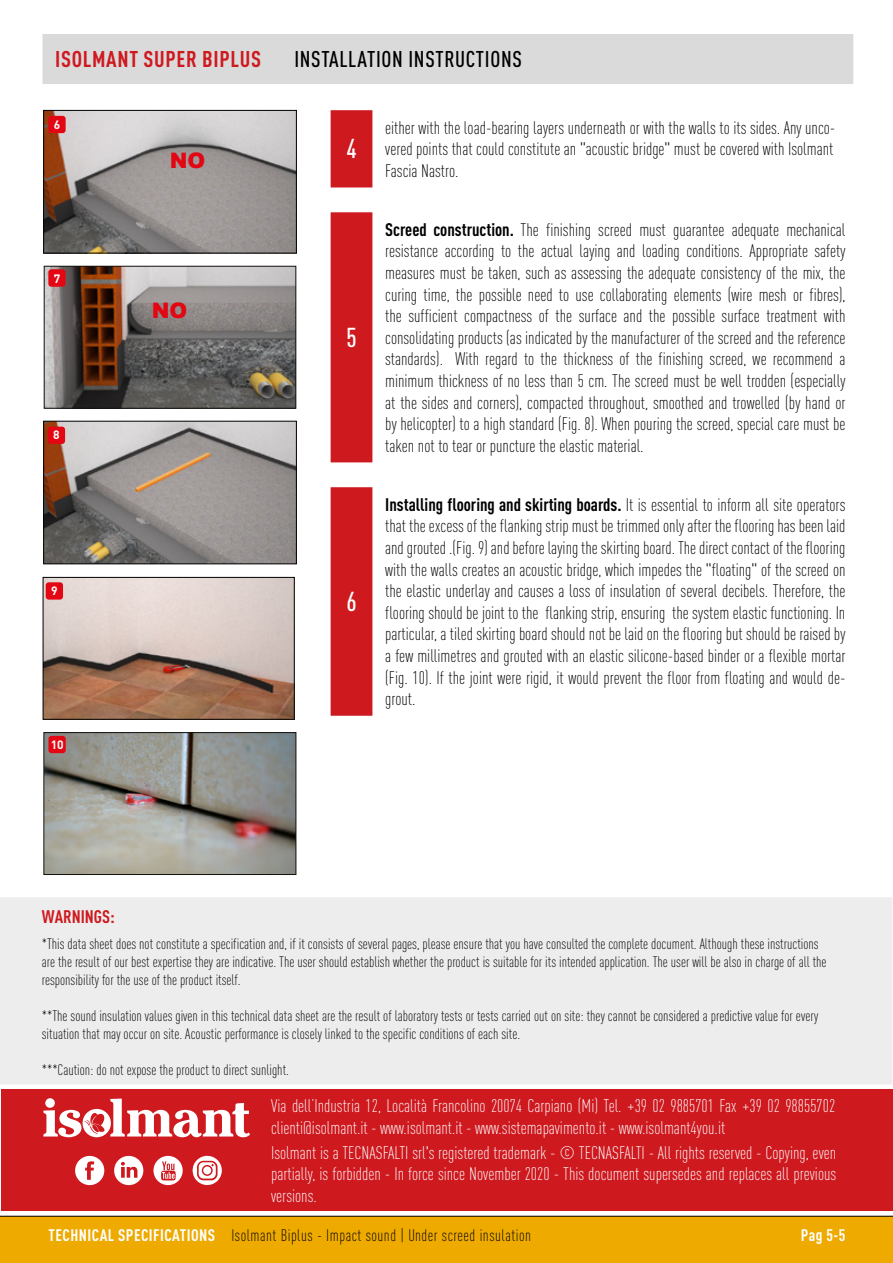
<style>
.page{position:relative;width:893px;height:1263px;background:#fff}
.page>*{position:absolute;margin:0;border:0;box-sizing:border-box;transform-origin:0 0}
.t1{font:500 27px "DIN Cond";color:#fff}
.t2{font:500 22.5px "DIN Cond";letter-spacing:.03em;color:#000}
.t3{font:700 22.5px "DIN Cond";letter-spacing:.03em;color:#ce191f}
.t4{font:900 21.3px "Arial";color:#e30613}
.t5{font:300 18px/21.6px "DIN Cond";color:#000;text-align:justify}
.t6{font:300 18px/21.6px "DIN Cond";color:#fff}
.t7{font:700 18px "DIN Cond";color:#ce191f}
.t8{font:300 16.5px "DIN Cond";letter-spacing:.03em;color:#000}
.t9{font:700 16.5px "DIN Cond";color:#fff}
.t10{font:300 15px/18px "DIN Cond";color:#000}
.t11{font:700 12px "DIN";color:#fff}
.s1{font-weight:700}
.s2{font-weight:700;color:#fff}
</style>
<div class="page">
<div style="left:0;top:1216px;width:893px;height:47px;background:#efaa00"></div>
<hr style="left:0;top:1216px;width:893px;height:1px;background:#000">
<div style="left:1px;top:1089px;width:892px;height:122px;background:#ce191f"></div>
<svg style="left:44px;top:1098px;width:205px;height:39px"></svg>
<div style="left:43px;top:34px;width:810px;height:50px;background:#dadada"></div>
<svg style="left:331px;top:110px;width:41px;height:606px;background:#d22b31"></svg>
<svg style="left:44px;top:266px;width:252px;height:143px;background:#756b65"></svg>
<div style="left:48px;top:269px;width:18px;height:18px;background:#e30613;border-radius:3px"></div>
<img style="left:45px;top:112px;width:250px;height:139px">
<div style="left:43px;top:110px;width:254px;height:143px;border:1px solid #000"></div>
<div style="left:48px;top:116px;width:18px;height:17px;background:#e30613;border-radius:3px"></div>
<img style="left:45px;top:423px;width:250px;height:139px">
<div style="left:43px;top:421px;width:254px;height:143px;border:1px solid #000"></div>
<div style="left:48px;top:427px;width:17px;height:17px;background:#e30613;border-radius:3px"></div>
<svg style="left:43px;top:577px;width:252px;height:143px;background:#bca295"></svg>
<div style="left:46px;top:582px;width:17px;height:18px;background:#e30613;border-radius:3px"></div>
<svg style="left:43px;top:732px;width:253px;height:143px;background:#94938c"></svg>
<div style="left:48px;top:736px;width:18px;height:17px;background:#e30613;border-radius:3px"></div>
<svg style="left:75px;top:1156px;width:29px;height:29px"></svg>
<svg style="left:114px;top:1156px;width:29px;height:29px"></svg>
<svg style="left:153px;top:1156px;width:30px;height:29px"></svg>
<svg style="left:193px;top:1156px;width:29px;height:29px"></svg>
<div style="left:203px;top:1166px;width:8px;height:8px;background:#fff;border-radius:50%"></div>
<div style="left:0;top:897px;width:892px;height:187px;background:#ededed"></div>
<p class="t3" style="left:55px;top:45px;width:207px">ISOLMANT SUPER BIPLUS</p>
<p class="t2" style="left:294px;top:46px;width:229px">INSTALLATION INSTRUCTIONS</p>
<p class="t11" style="left:54px;top:117px;width:8px">6</p>
<p class="t11" style="left:54px;top:271px;width:8px">7</p>
<p class="t11" style="left:53px;top:426px;width:8px">8</p>
<p class="t11" style="left:51px;top:583px;width:8px">9</p>
<p class="t11" style="left:51px;top:737px;width:15px">10</p>
<p class="t4" style="left:170px;top:149px;width:37px">NO</p>
<p class="t4" style="left:152px;top:299px;width:37px">NO</p>
<h1 class="t1" style="left:346px;top:133px;width:12px">4</h1>
<h1 class="t1" style="left:346px;top:321px;width:12px">5</h1>
<h1 class="t1" style="left:346px;top:585px;width:12px">6</h1>
<p class="t5" style="left:385px;top:116px;width:452px">either with the load-bearing layers underneath or with the walls to its sides. Any unco&shy;vered points that could constitute an "acoustic bridge" must be covered with Isolmant Fascia Nastro.</p>
<p class="t5" style="left:385px;top:219px;width:462px"><span class="s1">Screed construction.</span> The finishing screed must guarantee adequate mechanical resistance according to the actual laying and loading conditions. Appropriate safety measures must be taken, such as assessing the adequate consistency of the mix, the curing time, the possible need to use collaborating elements (wire mesh or fibres), the sufficient compactness of the surface and the possible surface treatment with consolidating products (as indicated by the manufacturer of the screed and the reference standards). With regard to the thickness of the finishing screed, we recommend a minimum thickness of no less than 5 cm. The screed must be well trodden (especially at the sides and corners), compacted throughout, smoothed and trowelled (by hand or by helicopter) to a high standard (Fig. 8). When pouring the screed, special care must be taken not to tear or puncture the elastic material.</p>
<p class="t5" style="left:385px;top:493px;width:462px"><span class="s1">Installing flooring and skirting boards.</span> It is essential to inform all site operators that the excess of the flanking strip must be trimmed only after the flooring has been laid and grouted .(Fig. 9) and before laying the skirting board. The direct contact of the flooring with the walls creates an acoustic bridge, which impedes the "floating" of the screed on the elastic underlay and causes a loss of insulation of several decibels. Therefore, the flooring should be joint to the flanking strip, ensuring the system elastic functioning. In particular, a tiled skirting board should not be laid on the flooring but should be raised by a few millimetres and grouted with an elastic silicone-based binder or a flexible mortar (Fig. 10). If the joint were rigid, it would prevent the floor from floating and would de&shy;grout.</p>
<p class="t7" style="left:42px;top:905px;width:74px">WARNINGS:</p>
<p class="t10" style="left:42px;top:935px;width:786px">*This data sheet does not constitute a specification and, if it consists of several pages, please ensure that you have consulted the complete document. Although these instructions are the result of our best expertise they are indicative. The user should establish whether the product is suitable for its intended application. The user will be also in charge of all the responsibility for the use of the product itself.</p>
<p class="t10" style="left:42px;top:1007px;width:778px">**The sound insulation values given in this technical data sheet are the result of laboratory tests or tests carried out on site: they cannot be considered a predictive value for every situation that may occur on site. Acoustic performance is closely linked to the specific conditions of each site.</p>
<p class="t10" style="left:42px;top:1061px;width:249px">***Caution: do not expose the product to direct sunlight.</p>
<p class="t6" style="left:271px;top:1095px;width:566px">Via dell’Industria 12, Località Francolino 20074 Carpiano (Mi) Tel. +39 02 9885701 Fax +39 02 98855702 clienti@isolmant.it - www.isolmant.it - www.sistemapavimento.it - www.isolmant4you.it</p>
<p class="t6" style="left:271px;top:1141px;width:567px;text-align:justify">Isolmant is a TECNASFALTI srl's registered trademark - © TECNASFALTI - All rights reserved - Copying, even partially, is forbidden - In force since November 2020 - This document supersedes and replaces all previous versions.</p>
<p class="t8" style="left:49px;top:1226px;width:484px"><span class="s2">TECHNICAL SPECIFICATIONS</span> Isolmant Biplus - Impact sound | Under screed insulation</p>
<p class="t9" style="left:801px;top:1225px;width:46px">Pag 5-5</p>
</div>
